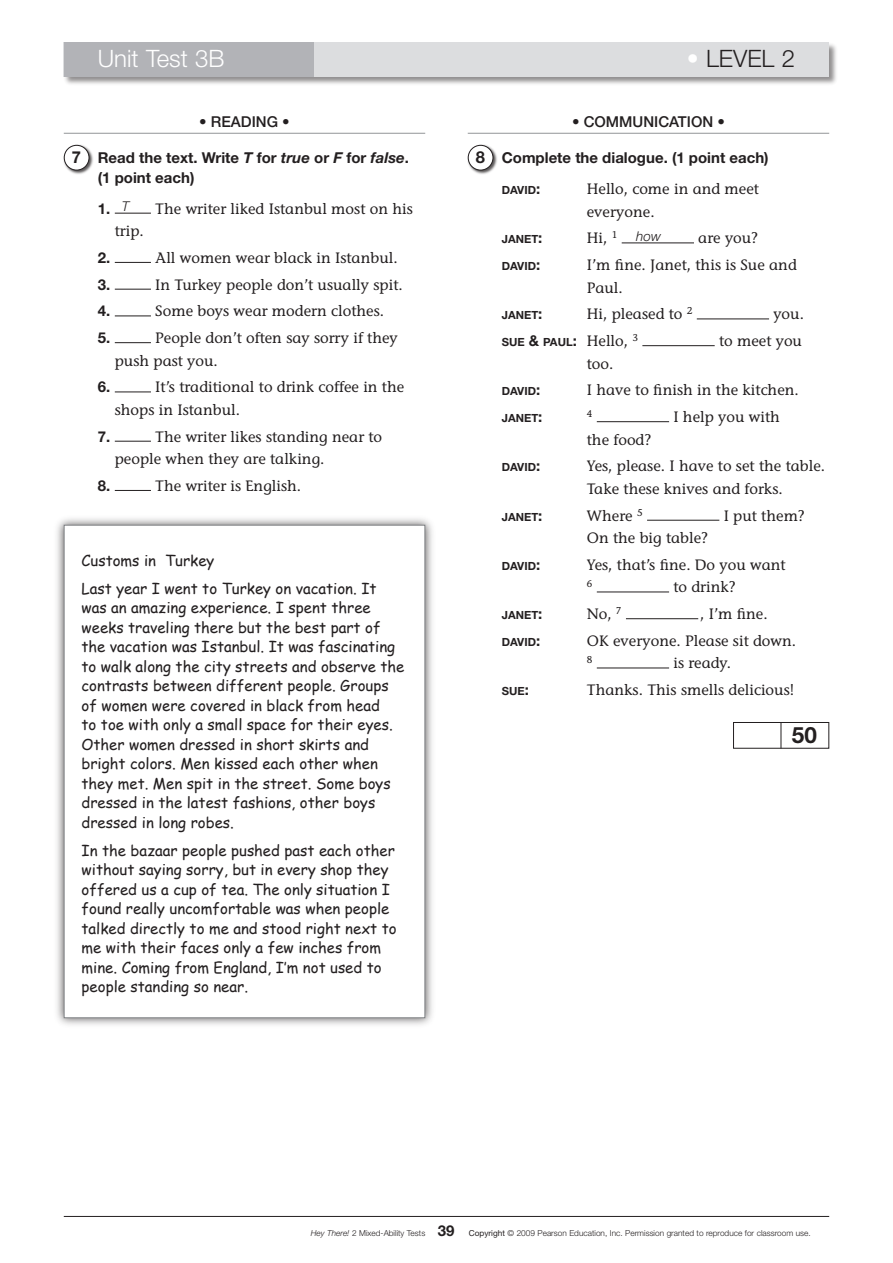
<style>
.page{position:relative;width:893px;height:1263px;background:#fff}
.page>*{position:absolute;margin:0;border:0;box-sizing:border-box;transform-origin:0 0}
.t1{font:300 24px "Helvetica Neue";color:#fff}
.t2{font:300 24px "Helvetica Neue";color:#231f20}
.t3{font:700 22.5px "Helvetica Neue";color:#231f20}
.t4{font:700 16.5px "Helvetica Neue";color:#231f20}
.t5{font:15px/19.5px "Comic Sans MS";color:#231f20}
._02-exercicio__abc_n{font:15px/22.5px "Stone Informal";color:#231f20}
._01-enunciado{font:700 15px/19.5px "Helvetica Neue";color:#231f20}
._00-cabeço{font:500 15px "Helvetica Neue";color:#231f20}
._02-exercicio__abc_n-2{font:700 15px "Helvetica Neue";color:#231f20}
._02-exemplo{font:italic 300 13.5px "Helvetica Neue";color:#231f20}
._02-exercicio__abc_n-3{font:700 11.25px "Helvetica Neue";color:#231f20}
._02-exercicio__abc_n-4{font:9.9px "Stone Informal";color:#231f20}
.t6{font:300 8.25px "Helvetica Neue";color:#231f20}
.s1{color:#fff}
.s2{font-style:italic}
.s3{font-size:15px}
.s4{font-family:"Stone Informal";font-weight:400;font-size:15px}
.s5{font-weight:700;font-size:15px}
.s6{font-weight:400}
</style>
<div class="page">
<div style="left:62px;top:41px;width:777px;height:45px;background:#231f20;opacity:.5"></div>
<div style="left:64px;top:43px;width:765px;height:34px;background:#dcdddf"></div>
<div style="left:64px;top:43px;width:250px;height:34px;background:#b2b3b7"></div>
<hr style="left:64px;top:1216px;width:765px;height:1px;background:#231f20">
<hr style="left:64px;top:133px;width:361px;height:1px;background:#939598">
<div style="left:63px;top:144px;width:32px;height:32px;background:#231f20;opacity:.75"></div>
<div style="left:64px;top:145px;width:25px;height:25px;background:#fff;border-radius:50%"></div>
<div style="left:64px;top:145px;width:25px;height:25px;border:1px solid #231f20;border-radius:50%"></div>
<hr style="left:115px;top:213px;width:36px;height:1px;background:#231f20">
<hr style="left:115px;top:262px;width:36px;height:1px;background:#231f20">
<hr style="left:115px;top:289px;width:36px;height:1px;background:#231f20">
<hr style="left:115px;top:316px;width:36px;height:1px;background:#231f20">
<hr style="left:115px;top:342px;width:36px;height:1px;background:#231f20">
<hr style="left:115px;top:392px;width:36px;height:1px;background:#231f20">
<hr style="left:115px;top:441px;width:36px;height:1px;background:#231f20">
<hr style="left:115px;top:490px;width:36px;height:1px;background:#231f20">
<div style="left:54px;top:513px;width:382px;height:516px;background:#231f20;opacity:.75"></div>
<div style="left:64px;top:525px;width:361px;height:493px;background:#fff"></div>
<hr style="left:468px;top:133px;width:361px;height:1px;background:#939598">
<div style="left:467px;top:144px;width:32px;height:32px;background:#231f20;opacity:.75"></div>
<div style="left:468px;top:145px;width:25px;height:25px;background:#fff;border-radius:50%"></div>
<div style="left:468px;top:145px;width:25px;height:25px;border:1px solid #231f20;border-radius:50%"></div>
<hr style="left:622px;top:243px;width:72px;height:1px;background:#231f20">
<hr style="left:697px;top:319px;width:72px;height:1px;background:#231f20">
<hr style="left:642px;top:345px;width:73px;height:1px;background:#231f20">
<hr style="left:597px;top:421px;width:72px;height:1px;background:#231f20">
<hr style="left:647px;top:520px;width:72px;height:1px;background:#231f20">
<hr style="left:597px;top:592px;width:72px;height:1px;background:#231f20">
<hr style="left:626px;top:618px;width:72px;height:1px;background:#231f20">
<hr style="left:597px;top:668px;width:72px;height:1px;background:#231f20">
<div style="left:733px;top:722px;width:96px;height:27px;border:1px solid #231f20"></div>
<svg style="left:781px;top:722px;width:1px;height:26px"></svg>
<p class="t1" style="left:98px;top:44px;width:128px">Unit Test 3B</p>
<p class="t2" style="left:687px;top:44px;width:110px"><span class="s1">•</span> LEVEL 2</p>
<p class="_00-cabeço" style="left:199px;top:112px;width:92px">• READING •</p>
<p class="t4" style="left:72px;top:147px;width:11px">7</p>
<p class="_01-enunciado" style="left:98px;top:148px;width:313px">READ THE TEXT. WRITE <span class="s2">T</span> FOR <span class="s2">true</span> OR <span class="s2">F</span> FOR <span class="s2">false</span>. (1 POINT EACH)</p>
<p class="_02-exercicio__abc_n-2" style="left:98px;top:199px;width:14px">1.</p>
<p class="_02-exercicio__abc_n" style="left:155px;top:197px;width:259px">The writer liked Istanbul most on his</p>
<p class="_02-exercicio__abc_n" style="left:115px;top:220px;width:31px">trip.</p>
<p class="_02-exercicio__abc_n-2" style="left:98px;top:248px;width:14px">2.</p>
<p class="_02-exercicio__abc_n" style="left:155px;top:246px;width:244px">All women wear black in Istanbul.</p>
<p class="_02-exercicio__abc_n-2" style="left:98px;top:275px;width:14px">3.</p>
<p class="_02-exercicio__abc_n" style="left:155px;top:273px;width:249px">In Turkey people don’t usually spit.</p>
<p class="_02-exercicio__abc_n-2" style="left:98px;top:302px;width:14px">4.</p>
<p class="_02-exercicio__abc_n" style="left:155px;top:300px;width:230px">Some boys wear modern clothes.</p>
<p class="_02-exercicio__abc_n-2" style="left:98px;top:328px;width:14px">5.</p>
<p class="_02-exercicio__abc_n" style="left:115px;top:327px;width:285px;text-indent:40px">People don’t often say sorry if they push past you.</p>
<p class="_02-exercicio__abc_n-2" style="left:98px;top:378px;width:14px">6.</p>
<p class="_02-exercicio__abc_n" style="left:115px;top:376px;width:291px;text-indent:40px">It’s traditional to drink coffee in the shops in Istanbul.</p>
<p class="_02-exercicio__abc_n-2" style="left:98px;top:427px;width:14px">7.</p>
<p class="_02-exercicio__abc_n" style="left:115px;top:425px;width:269px;text-indent:40px">The writer likes standing near to people when they are talking.</p>
<p class="_02-exercicio__abc_n-2" style="left:98px;top:476px;width:14px">8.</p>
<p class="_02-exercicio__abc_n" style="left:155px;top:474px;width:147px">The writer is English.</p>
<p class="_02-exemplo" style="left:122px;top:198px;width:9px">T</p>
<p class="t5" style="left:82px;top:546px;width:297px;line-height:28px">Customs in Turkey<br>Last year I went to Turkey on vacation. It</p>
<p class="t5" style="left:82px;top:597px;width:324px">was an amazing experience. I spent three weeks traveling there but the best part of the vacation was Istanbul. It was fascinating to walk along the city streets and observe the contrasts between different people. Groups of women were covered in black from head<br>to toe with only a small space for their eyes.<br>Other women dressed in short skirts and bright colors. Men kissed each other when they met. Men spit in the street. Some boys dressed in the latest fashions, other boys dressed in long robes.</p>
<p class="t5" style="left:82px;top:840px;width:317px">In the bazaar people pushed past each other without saying sorry, but in every shop they offered us a cup of tea. The only situation I found really uncomfortable was when people talked directly to me and stood right next to me with their faces only a few inches from mine. Coming from England, I’m not used to people standing so near.</p>
<p class="_00-cabeço" style="left:572px;top:112px;width:154px">• COMMUNICATION •</p>
<p class="t4" style="left:476px;top:147px;width:11px">8</p>
<p class="_01-enunciado" style="left:502px;top:148px;width:268px">COMPLETE THE DIALOGUE. (1 POINT EACH)</p>
<p class="_02-exercicio__abc_n-3" style="left:502px;top:183px;width:40px">DAVID<span class="s3">:</span></p>
<p class="_02-exercicio__abc_n" style="left:587px;top:178px;width:174px">Hello, come in and meet everyone.</p>
<p class="_02-exercicio__abc_n-3" style="left:502px;top:232px;width:42px">JANET<span class="s3">:</span></p>
<p class="_02-exercicio__abc_n" style="left:587px;top:227px;width:32px">Hi, <sup>1</sup></p>
<p class="_02-exercicio__abc_n" style="left:698px;top:227px;width:61px">are you?</p>
<p class="_02-exercicio__abc_n-3" style="left:502px;top:259px;width:40px">DAVID<span class="s3">:</span></p>
<p class="_02-exercicio__abc_n" style="left:587px;top:254px;width:211px">I’m fine. Janet, this is Sue and<br>Paul.</p>
<p class="_02-exercicio__abc_n-3" style="left:502px;top:308px;width:42px">JANET<span class="s3">:</span></p>
<p class="_02-exercicio__abc_n" style="left:587px;top:303px;width:107px">Hi, pleased to <sup>2</sup></p>
<p class="_02-exercicio__abc_n" style="left:773px;top:303px;width:32px">you.</p>
<p class="_02-exercicio__abc_n-3" style="left:502px;top:335px;width:138px">SUE <span class="s3">&amp;</span> PAUL<span class="s3">:</span> <span class="s4">Hello,</span> <sup>3</sup></p>
<p class="_02-exercicio__abc_n" style="left:719px;top:330px;width:85px">to meet you</p>
<p class="_02-exercicio__abc_n" style="left:587px;top:352px;width:28px">too.</p>
<p class="_02-exercicio__abc_n-3" style="left:502px;top:384px;width:40px">DAVID<span class="s3">:</span></p>
<p class="_02-exercicio__abc_n" style="left:587px;top:379px;width:214px">I have to finish in the kitchen.</p>
<p class="_02-exercicio__abc_n-3" style="left:502px;top:411px;width:42px">JANET<span class="s3">:</span></p>
<p class="_02-exemplo" style="left:636px;top:228px;width:26px">how</p>
<p class="_02-exercicio__abc_n-4" style="left:587px;top:408px;width:7px">4</p>
<p class="_02-exercicio__abc_n" style="left:673px;top:406px;width:108px">I help you with</p>
<p class="_02-exercicio__abc_n" style="left:587px;top:428px;width:66px">the food?</p>
<p class="_02-exercicio__abc_n-3" style="left:502px;top:460px;width:40px">DAVID<span class="s3">:</span></p>
<p class="_02-exercicio__abc_n" style="left:587px;top:455px;width:240px">Yes, please. I have to set the table.<br>Take these knives and forks.</p>
<p class="_02-exercicio__abc_n-3" style="left:502px;top:510px;width:42px">JANET<span class="s3">:</span></p>
<p class="_02-exercicio__abc_n" style="left:587px;top:504px;width:57px">Where <sup>5</sup></p>
<p class="_02-exercicio__abc_n" style="left:724px;top:504px;width:83px">I put them?</p>
<p class="_02-exercicio__abc_n" style="left:587px;top:527px;width:123px">On the big table?</p>
<p class="_02-exercicio__abc_n-3" style="left:502px;top:559px;width:40px">DAVID<span class="s3">:</span></p>
<p class="_02-exercicio__abc_n" style="left:587px;top:553px;width:200px">Yes, that’s fine. Do you want</p>
<p class="_02-exercicio__abc_n-4" style="left:587px;top:578px;width:7px">6</p>
<p class="_02-exercicio__abc_n" style="left:673px;top:576px;width:64px">to drink?</p>
<p class="_02-exercicio__abc_n-3" style="left:502px;top:608px;width:42px">JANET<span class="s3">:</span></p>
<p class="_02-exercicio__abc_n" style="left:587px;top:603px;width:36px">No, <sup>7</sup></p>
<p class="_02-exercicio__abc_n" style="left:700px;top:603px;width:69px">, I’m fine.</p>
<p class="_02-exercicio__abc_n-3" style="left:502px;top:635px;width:40px">DAVID<span class="s3">:</span></p>
<p class="_02-exercicio__abc_n" style="left:587px;top:629px;width:211px">OK everyone. Please sit down.</p>
<p class="_02-exercicio__abc_n-4" style="left:587px;top:654px;width:7px">8</p>
<p class="_02-exercicio__abc_n" style="left:673px;top:652px;width:59px">is ready.</p>
<p class="_02-exercicio__abc_n-3" style="left:502px;top:684px;width:29px">SUE<span class="s3">:</span></p>
<p class="_02-exercicio__abc_n" style="left:587px;top:679px;width:209px">Thanks. This smells delicious!</p>
<p class="t3" style="left:792px;top:721px;width:27px">50</p>
<p class="t6" style="left:311px;top:1228px;width:145px"><span class="s2">Hey There!</span> 2 Mixed-Ability Tests <span class="s5">39</span></p>
<p class="t6" style="left:469px;top:1228px;width:343px"><span class="s6">Copyright</span> © 2009 Pearson Education, Inc. Permission granted to reproduce for classroom use.</p>
</div>
